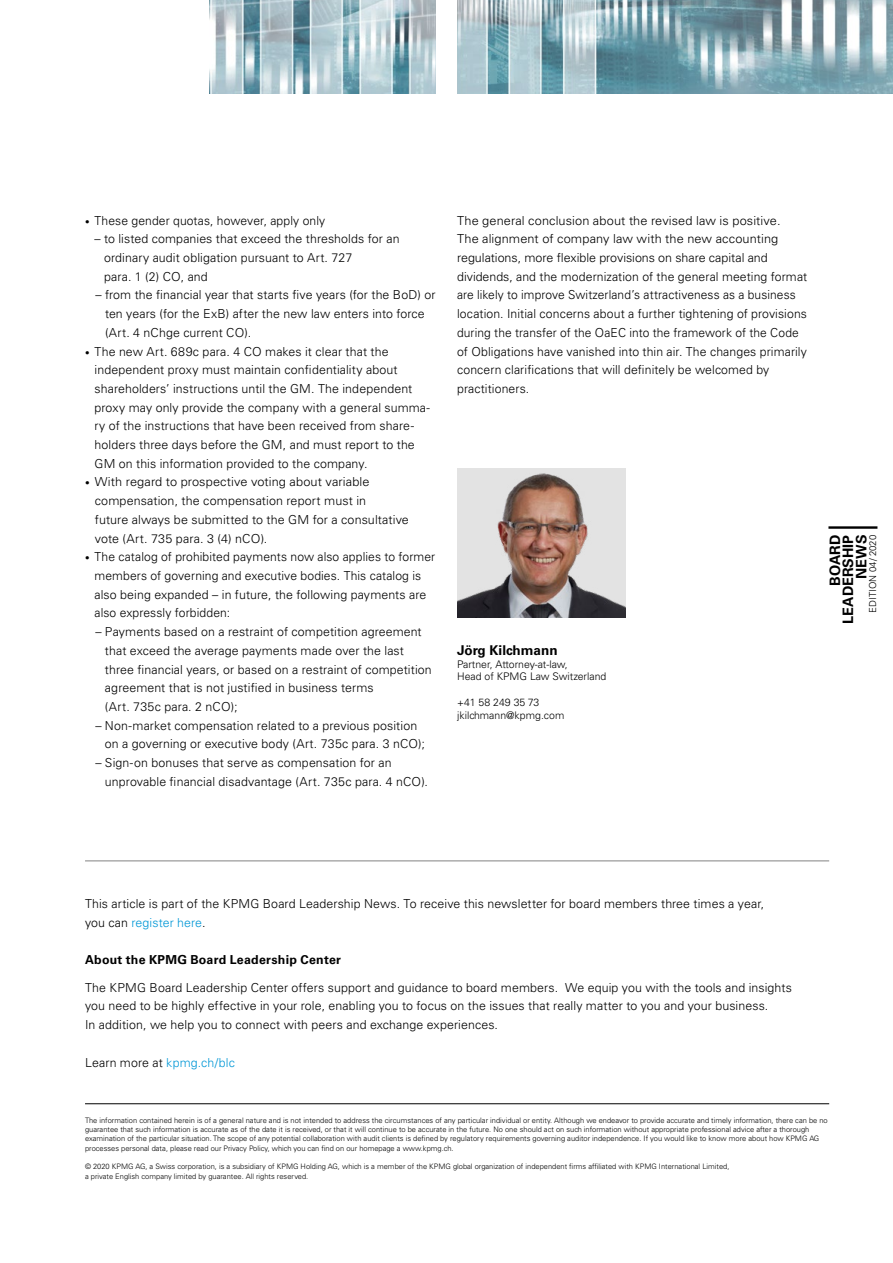
<style>
.page{position:relative;width:893px;height:1263px;background:#fff}
.page>*{position:absolute;margin:0;border:0;box-sizing:border-box;transform-origin:0 0}
.t1{font:700 14.4px/13.2px "Univers LT Std";color:#000;text-align:right}
.t2{font:700 13.5px "Univers LT Std";color:#000}
.t3{font:300 12.3px/18.8px "Univers LT Std";letter-spacing:.005em;color:#000}
.t4{font:700 12.3px "Univers LT Std";letter-spacing:.02em;color:#000}
.t5{font:300 10.5px/12.8px "Univers LT Std";color:#000}
.t6{font:300 9.6px "Univers LT Std";color:#000}
.t7{font:300 7.5px/9.3px "Univers LT Std";color:#000}
.s1{font-size:9px}
.s2{color:#0097d6}
</style>
<div class="page">
<img style="left:457px;top:468px;width:168px;height:149px">
<img style="left:209px;top:0;width:227px;height:94px">
<img style="left:457px;top:0;width:436px;height:94px">
<hr style="left:85px;top:1103px;width:744px;height:1px;background:#000">
<hr style="left:85px;top:861px;width:744px;height:1px;background:#000">
<hr style="left:828px;top:526px;width:49px;height:3px;background:#000">
<p class="t3" style="left:85px;top:211px;width:242px"><span class="s1">•</span> These gender quotas, however, apply only</p>
<p class="t3" style="left:104px;top:229px;width:297px;text-indent:-10px">– to listed companies that exceed the thresholds for an ordinary audit obligation pursuant to Art. 727<br>para. 1 (2) CO, and</p>
<p class="t3" style="left:105px;top:286px;width:332px;text-indent:-10px">– from the financial year that starts five years (for the BoD) or ten years (for the ExB) after the new law enters into force (Art. 4 nChge current CO).</p>
<p class="t3" style="left:95px;top:342px;width:337px;text-indent:-10px"><span class="s1">•</span> The new Art. 689c para. 4 CO makes it clear that the independent proxy must maintain confidentiality about shareholders’ instructions until the GM. The independent proxy may only provide the company with a general summa&shy;ry of the instructions that have been received from share&shy;holders three days before the GM, and must report to the GM on this information provided to the company.</p>
<p class="t3" style="left:95px;top:473px;width:315px;text-indent:-10px"><span class="s1">•</span> With regard to prospective voting about variable compensation, the compensation report must in<br>future always be submitted to the GM for a consultative vote (Art. 735 para. 3 (4) nCO).</p>
<p class="t3" style="left:95px;top:548px;width:342px;text-indent:-10px"><span class="s1">•</span> The catalog of prohibited payments now also applies to former members of governing and executive bodies. This catalog is also being expanded – in future, the following payments are also expressly forbidden:</p>
<p class="t3" style="left:105px;top:622px;width:328px;text-indent:-10px">– Payments based on a restraint of competition agreement that exceed the average payments made over the last three financial years, or based on a restraint of competition agreement that is not justified in business terms<br>(Art. 735c para. 2 nCO);</p>
<p class="t3" style="left:105px;top:716px;width:322px;text-indent:-10px">– Non-market compensation related to a previous position on a governing or executive body (Art. 735c para. 3 nCO);</p>
<p class="t3" style="left:105px;top:753px;width:325px;text-indent:-10px">– Sign-on bonuses that serve as compensation for an unprovable financial disadvantage (Art. 735c para. 4 nCO).</p>
<p class="t3" style="left:457px;top:211px;width:352px">The general conclusion about the revised law is positive.<br>The alignment of company law with the new accounting regulations, more flexible provisions on share capital and dividends, and the modernization of the general meeting format are likely to improve Switzerland’s attractiveness as a business location. Initial concerns about a further tightening of provisions during the transfer of the OaEC into the framework of the Code of Obligations have vanished into thin air. The changes primarily concern clarifications that will definitely be welcomed by practitioners.</p>
<p class="t2" style="left:457px;top:642px;width:102px">Jörg Kilchmann</p>
<p class="t5" style="left:457px;top:657px;width:151px">Partner, Attorney-at-law,<br>Head of KPMG Law Switzerland</p>
<p class="t5" style="left:457px;top:696px;width:109px">+41 58 249 35 73 jkilchmann@kpmg.com</p>
<p class="t1" style="left:828px;top:623px;width:90px;rotate:-90deg">BOARD<br>LEADERSHIP<br>NEWS</p>
<p class="t6" style="left:867px;top:613px;width:79px;rotate:-90deg">EDITION 04/ 2020</p>
<p class="t3" style="left:85px;top:895px;width:681px">This article is part of the KPMG Board Leadership News. To receive this newsletter for board members three times a year, you can <span class="s2">register here</span>.</p>
<p class="t4" style="left:85px;top:953px;width:257px">About the KPMG Board Leadership Center</p>
<p class="t3" style="left:85px;top:978px;width:708px">The KPMG Board Leadership Center offers support and guidance to board members. We equip you with the tools and insights you need to be highly effective in your role, enabling you to focus on the issues that really matter to you and your business.<br>In addition, we help you to connect with peers and exchange experiences.</p>
<p class="t3" style="left:85px;top:1053px;width:151px">Learn more at <span class="s2">kpmg.ch/blc</span></p>
<p class="t7" style="left:85px;top:1115px;width:744px">The information contained herein is of a general nature and is not intended to address the circumstances of any particular individual or entity. Although we endeavor to provide accurate and timely information, there can be no guarantee that such information is accurate as of the date it is received, or that it will continue to be accurate in the future. No one should act on such information without appropriate professional advice after a thorough examination of the particular situation. The scope of any potential collaboration with audit clients is defined by regulatory requirements governing auditor independence. If you would like to know more about how KPMG AG processes personal data, please read our Privacy Policy, which you can find on our homepage a www.kpmg.ch.</p>
<p class="t7" style="left:85px;top:1162px;width:646px">© 2020 KPMG AG, a Swiss corporation, is a subsidiary of KPMG Holding AG, which is a member of the KPMG global organization of independent firms affiliated with KPMG International Limited, a private English company limited by guarantee. All rights reserved.</p>
</div>
